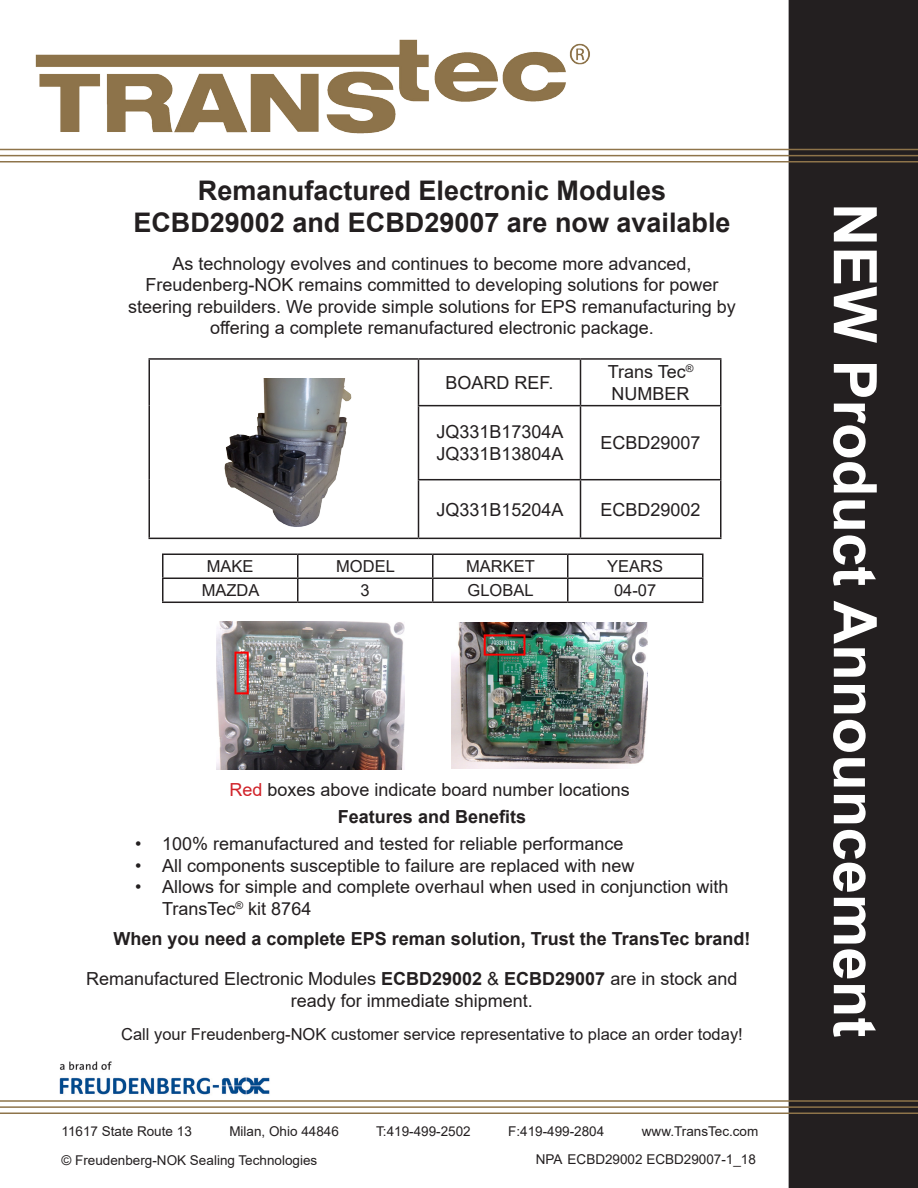
<style>
.page{position:relative;width:918px;height:1188px;background:#fff}
.page>*{position:absolute;margin:0;border:0;box-sizing:border-box;transform-origin:0 0}
.t1{font:700 60px "Arial";color:#fff}
.t2{font:700 27px "Arial";color:#231f20}
.t3{font:18px/21.6px "Arial";color:#231f20}
.t4{font:700 18px "Arial";color:#231f20}
.t5{font:16.5px "Arial";color:#231f20}
.t6{font:13.5px "Arial";color:#231f20}
.s1{color:#d1232a}
.s2{font-weight:700}
</style>
<div class="page">
<img style="left:35px;top:39px;width:555px;height:95px">
<img style="left:59px;top:1061px;width:211px;height:34px">
<div style="left:789px;top:1px;width:128px;height:1186px;background:#231f20"></div>
<div style="left:789px;top:0;width:129px;height:1188px;border:2px solid #231f20"></div>
<hr style="left:0;top:149px;width:918px;height:1px;background:#8e744a">
<hr style="left:0;top:155px;width:918px;height:1px;background:#8e744a">
<hr style="left:0;top:161px;width:918px;height:2px;background:#8e744a">
<hr style="left:0;top:1100px;width:918px;height:2px;background:#8e744a">
<hr style="left:0;top:1106px;width:918px;height:2px;background:#8e744a">
<hr style="left:0;top:1113px;width:918px;height:1px;background:#8e744a">
<hr style="left:148px;top:358px;width:270px;height:2px;background:#231f20">
<hr style="left:148px;top:360px;width:2px;height:46px;background:#231f20">
<hr style="left:418px;top:358px;width:162px;height:2px;background:#231f20">
<hr style="left:418px;top:360px;width:1px;height:45px;background:#231f20">
<hr style="left:580px;top:358px;width:142px;height:2px;background:#231f20">
<hr style="left:580px;top:360px;width:1px;height:45px;background:#231f20">
<hr style="left:720px;top:360px;width:2px;height:45px;background:#231f20">
<hr style="left:148px;top:406px;width:2px;height:74px;background:#231f20">
<hr style="left:418px;top:405px;width:162px;height:1px;background:#231f20">
<hr style="left:418px;top:406px;width:1px;height:73px;background:#231f20">
<hr style="left:580px;top:405px;width:142px;height:1px;background:#231f20">
<hr style="left:580px;top:406px;width:1px;height:73px;background:#231f20">
<hr style="left:720px;top:406px;width:2px;height:73px;background:#231f20">
<hr style="left:148px;top:480px;width:2px;height:58px;background:#231f20">
<hr style="left:418px;top:479px;width:162px;height:1px;background:#231f20">
<hr style="left:418px;top:480px;width:1px;height:58px;background:#231f20">
<hr style="left:580px;top:479px;width:142px;height:1px;background:#231f20">
<hr style="left:580px;top:480px;width:1px;height:58px;background:#231f20">
<hr style="left:720px;top:480px;width:2px;height:58px;background:#231f20">
<hr style="left:148px;top:538px;width:270px;height:1px;background:#231f20">
<hr style="left:418px;top:538px;width:162px;height:1px;background:#231f20">
<hr style="left:580px;top:538px;width:142px;height:1px;background:#231f20">
<img style="left:176px;top:378px;width:222px;height:162px">
<hr style="left:162px;top:554px;width:136px;height:1px;background:#231f20">
<hr style="left:162px;top:555px;width:2px;height:23px;background:#231f20">
<hr style="left:298px;top:554px;width:135px;height:1px;background:#231f20">
<hr style="left:433px;top:554px;width:135px;height:1px;background:#231f20">
<hr style="left:432px;top:555px;width:2px;height:23px;background:#231f20">
<hr style="left:568px;top:554px;width:136px;height:1px;background:#231f20">
<hr style="left:702px;top:555px;width:2px;height:23px;background:#231f20">
<hr style="left:162px;top:578px;width:136px;height:1px;background:#231f20">
<hr style="left:162px;top:579px;width:2px;height:23px;background:#231f20">
<hr style="left:298px;top:578px;width:135px;height:1px;background:#231f20">
<svg style="left:297px;top:555px;width:1px;height:47px"></svg>
<hr style="left:433px;top:578px;width:135px;height:1px;background:#231f20">
<hr style="left:432px;top:579px;width:2px;height:23px;background:#231f20">
<hr style="left:568px;top:578px;width:136px;height:1px;background:#231f20">
<svg style="left:567px;top:555px;width:1px;height:47px"></svg>
<hr style="left:702px;top:579px;width:2px;height:23px;background:#231f20">
<hr style="left:162px;top:602px;width:136px;height:1px;background:#231f20">
<hr style="left:298px;top:602px;width:135px;height:1px;background:#231f20">
<hr style="left:433px;top:602px;width:135px;height:1px;background:#231f20">
<hr style="left:568px;top:602px;width:136px;height:1px;background:#231f20">
<img style="left:216px;top:621px;width:189px;height:149px">
<img style="left:452px;top:622px;width:196px;height:146px">
<p class="t2" style="left:198px;top:171px;width:470px">Remanufactured Electronic Modules</p>
<p class="t2" style="left:133px;top:204px;width:599px">ECBD29002 and ECBD29007 are now available</p>
<p class="t3" style="left:128px;top:252px;width:609px;text-align:center">As technology evolves and continues to become more advanced, Freudenberg-NOK remains committed to developing solutions for power steering rebuilders. We provide simple solutions for EPS remanufacturing by offering a complete remanufactured electronic package.</p>
<p class="t3" style="left:445px;top:372px;width:110px">BOARD REF.</p>
<p class="t3" style="left:608px;top:361px;width:87px">Trans Tec<sup>®<br></sup>NUMBER</p>
<p class="t3" style="left:436px;top:421px;width:129px">JQ331B17304A</p>
<p class="t3" style="left:436px;top:443px;width:129px">JQ331B13804A</p>
<p class="t3" style="left:601px;top:432px;width:102px">ECBD29007</p>
<p class="t3" style="left:436px;top:498px;width:129px">JQ331B15204A</p>
<p class="t3" style="left:601px;top:498px;width:102px">ECBD29002</p>
<p class="t5" style="left:207px;top:555px;width:48px">MAKE</p>
<p class="t5" style="left:336px;top:555px;width:60px">MODEL</p>
<p class="t5" style="left:466px;top:555px;width:70px">MARKET</p>
<p class="t5" style="left:607px;top:555px;width:57px">YEARS</p>
<p class="t5" style="left:202px;top:579px;width:59px">MAZDA</p>
<p class="t5" style="left:361px;top:579px;width:11px">3</p>
<p class="t5" style="left:468px;top:579px;width:68px">GLOBAL</p>
<p class="t5" style="left:614px;top:579px;width:44px">04-07</p>
<p class="t3" style="left:230px;top:779px;width:402px"><span class="s1">Red</span> boxes above indicate board number locations</p>
<p class="t4" style="left:338px;top:804px;width:190px">Features and Benefits</p>
<p class="t3" style="left:135px;top:833px;width:490px">• 100% remanufactured and tested for reliable performance</p>
<p class="t3" style="left:135px;top:854px;width:501px">• All components susceptible to failure are replaced with new</p>
<p class="t3" style="left:162px;top:876px;width:568px;text-indent:-27px">• Allows for simple and complete overhaul when used in conjunction with<br>TransTec<sup>®</sup> kit 8764</p>
<p class="t4" style="left:114px;top:926px;width:638px">When you need a complete EPS reman solution, Trust the TransTec brand!</p>
<p class="t3" style="left:86px;top:968px;width:653px;text-align:center">Remanufactured Electronic Modules <span class="s2">ECBD29002</span> &amp; <span class="s2">ECBD29007</span> are in stock and ready for immediate shipment.</p>
<p class="t5" style="left:121px;top:1023px;width:623px">Call your Freudenberg-NOK customer service representative to place an order today!</p>
<p class="t6" style="left:62px;top:1122px;width:132px">11617 State Route 13</p>
<p class="t6" style="left:229px;top:1122px;width:111px">Milan, Ohio 44846</p>
<p class="t6" style="left:376px;top:1122px;width:96px">T:419-499-2502</p>
<p class="t6" style="left:508px;top:1122px;width:98px">F:419-499-2804</p>
<p class="t6" style="left:642px;top:1122px;width:118px">www.TransTec.com</p>
<p class="t6" style="left:62px;top:1151px;width:257px">© Freudenberg-NOK Sealing Technologies</p>
<p class="t6" style="left:536px;top:1150px;width:222px">NPA ECBD29002 ECBD29007-1_18</p>
<p class="t1" style="left:897px;top:203px;width:836px;rotate:90deg">NEW Product Announcement</p>
</div>
